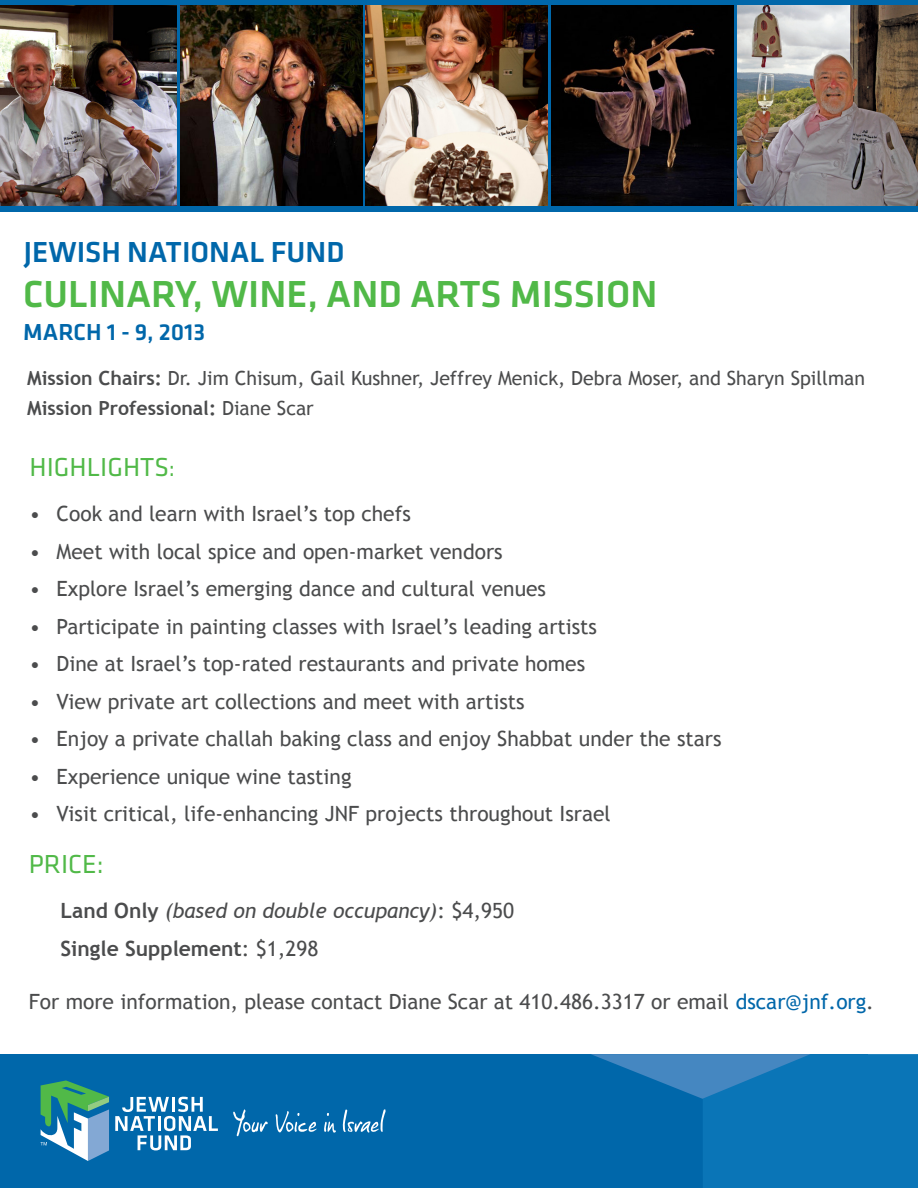
<style>
.page{position:relative;width:918px;height:1188px;background:#fff}
.page>*{position:absolute;margin:0;border:0;box-sizing:border-box;transform-origin:0 0}
.t1{font:500 39px "Klavika";color:#51b948}
.t2{font:500 30px "Klavika";color:#0067aa}
.t3{font:27px "Klavika";color:#51b948}
.t4{font:500 24px "Klavika";color:#0067aa}
.t5{font:21px "Trebuchet MS";color:#4b4c4d}
.t6{font:700 21px/37.5px "Trebuchet MS";color:#4b4c4d}
.t7{font:19.5px/30px "Trebuchet MS";color:#4b4c4d}
.s1{font-weight:700}
.s2{font-size:24px}
.s3{font-weight:400;font-style:italic}
.s4{font-weight:400}
.s5{color:#0067aa}
</style>
<div class="page">
<div style="left:0;top:1054px;width:867px;height:134px;background:#0067aa"></div>
<svg style="left:591px;top:1054px;width:327px;height:134px"></svg>
<div style="left:0;top:0;width:918px;height:212px;background:#0067aa"></div>
<img style="left:0;top:6px;width:176px;height:200px">
<img style="left:552px;top:6px;width:182px;height:200px">
<img style="left:738px;top:6px;width:180px;height:200px">
<img style="left:180px;top:6px;width:183px;height:200px">
<svg style="left:115px;top:1097px;width:103px;height:53px"></svg>
<svg style="left:276px;top:1111px;width:41px;height:21px"></svg>
<svg style="left:324px;top:1122px;width:12px;height:11px"></svg>
<svg style="left:233px;top:1109px;width:35px;height:27px"></svg>
<svg style="left:343px;top:1109px;width:43px;height:24px"></svg>
<svg style="left:40px;top:1080px;width:69px;height:81px"></svg>
<img style="left:366px;top:6px;width:182px;height:200px">
<h2 class="t2" style="left:24px;top:236px;width:26px">JEWIS</h2>
<h2 class="t2" style="left:101px;top:236px;width:44px">H NATIONAL</h2>
<h2 class="t2" style="left:271px;top:236px;width:35px">FUND</h2>
<h1 class="t1" style="left:23px;top:273px;width:636px">CULINARY, WINE, AND ARTS MISSION</h1>
<p class="t4" style="left:23px;top:319px;width:184px">MARCH 1 - 9, 2013</p>
<p class="t7" style="left:27px;top:363px;width:839px"><span class="s1">Mission Chairs:</span> Dr. Jim Chisum, Gail Kushner, Jeffrey Menick, Debra Moser, and Sharyn Spillman<br><span class="s1">Mission Professional:</span> Diane Scar</p>
<p class="t3" style="left:30px;top:452px;width:147px">HIGHLIGHTS<span class="s2">:</span></p>
<p class="t5" style="left:30px;top:501px;width:383px">• Cook and learn with Israel’s top chefs</p>
<p class="t5" style="left:30px;top:539px;width:475px">• Meet with local spice and open-market vendors</p>
<p class="t5" style="left:30px;top:576px;width:518px">• Explore Israel’s emerging dance and cultural venues</p>
<p class="t5" style="left:30px;top:614px;width:569px">• Participate in painting classes with Israel’s leading artists</p>
<p class="t5" style="left:30px;top:651px;width:557px">• Dine at Israel’s top-rated restaurants and private homes</p>
<p class="t5" style="left:30px;top:689px;width:497px">• View private art collections and meet with artists</p>
<p class="t5" style="left:30px;top:726px;width:693px">• Enjoy a private challah baking class and enjoy Shabbat under the stars</p>
<p class="t5" style="left:30px;top:764px;width:323px">• Experience unique wine tasting</p>
<p class="t5" style="left:30px;top:801px;width:583px">• Visit critical, life-enhancing JNF projects throughout Israel</p>
<p class="t3" style="left:29px;top:849px;width:76px">PRICE:</p>
<p class="t6" style="left:61px;top:892px;width:455px">Land Only <span class="s3">(based on double occupancy)</span><span class="s4">: $4,950<br></span>Single Supplement<span class="s4">: $1,298</span></p>
<p class="t5" style="left:29px;top:989px;width:847px">For more information, please contact Diane Scar at 410.486.3317 or email <span class="s5">dscar@jnf.org</span>.</p>
</div>
